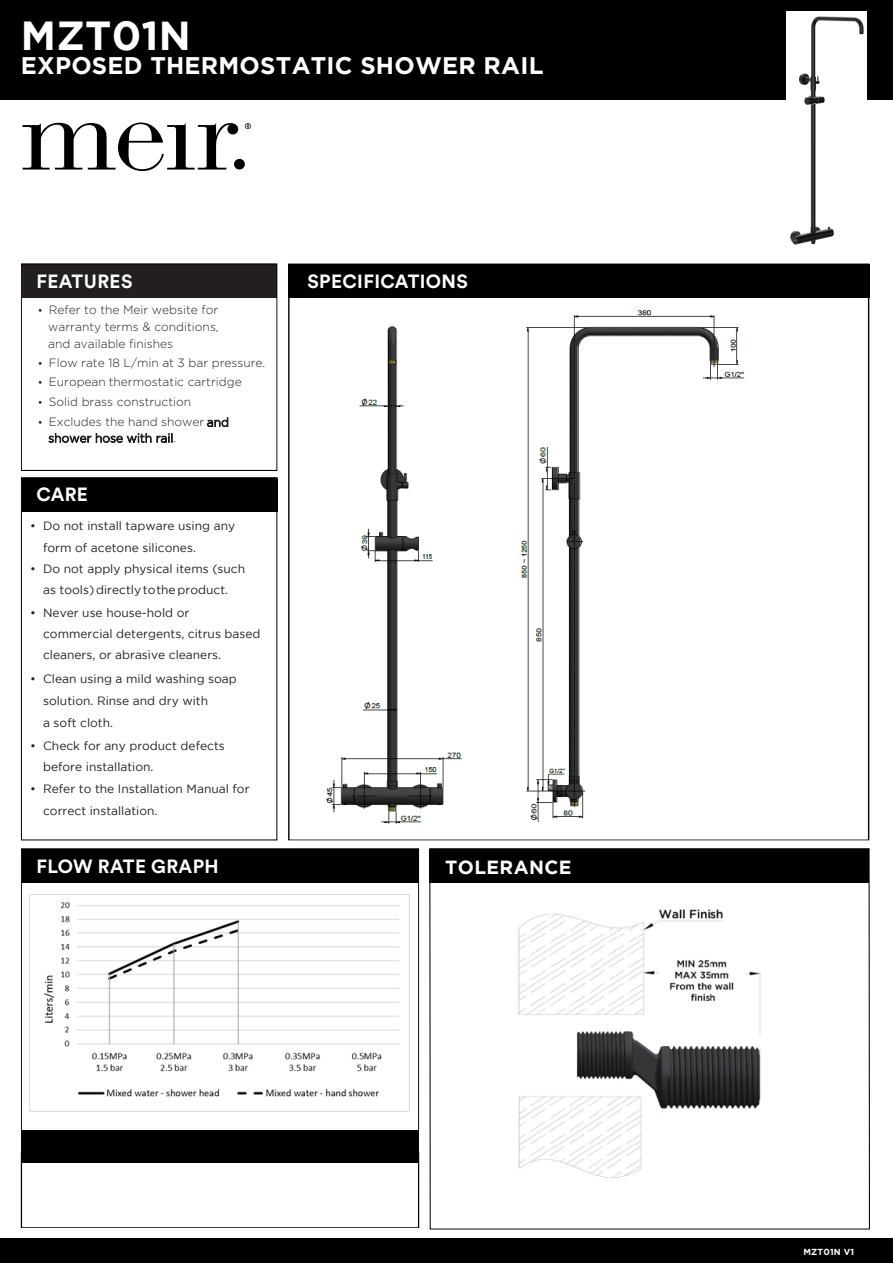
<style>
.page{position:relative;width:893px;height:1263px;background:#fff}
.page>*{position:absolute;margin:0;border:0;box-sizing:border-box;transform-origin:0 0}
.Main_Section_Header{font:700 40.5px "Gotham";letter-spacing:.005em;color:#fff}
.Main_Section_Header-2{font:700 24px "Gotham";letter-spacing:.01em;color:#fff}
.Main_Section_Header-3{font:700 18.9px "Circular Std";letter-spacing:.02em;color:#fff}
.t1{font:700 18.9px "Gotham";letter-spacing:.02em;color:#fff}
.t2{font:12px/21.3px "Gotham";color:#231f20}
.t3{font:300 12px/17px "Gotham";color:#231f20;text-align:justify}
.Main_and_Sidebar_Bod{font:700 8.7px "Gotham";letter-spacing:.02em;color:#fff}
.s1{font-family:"Gotham HTF";font-weight:400;font-size:10.35px}
.s2{font-family:"Gotham HTF"}
.s3{font-style:inherit}
</style>
<div class="page">
<div style="left:0;top:0;width:893px;height:100px;background:#000"></div>
<div style="left:22px;top:264px;width:254px;height:34px;background:#231f20"></div>
<div style="left:22px;top:478px;width:255px;height:33px;background:#000"></div>
<div style="left:22px;top:849px;width:397px;height:34px;background:#000"></div>
<div style="left:21px;top:1130px;width:398px;height:33px;background:#000"></div>
<div style="left:288px;top:264px;width:581px;height:34px;background:#000"></div>
<div style="left:0;top:1238px;width:893px;height:25px;background:#000"></div>
<div style="left:21px;top:264px;width:256px;height:207px;border:1px solid #000"></div>
<div style="left:21px;top:848px;width:398px;height:283px;border:1px solid #000"></div>
<div style="left:21px;top:1152px;width:398px;height:76px;border:1px solid #000"></div>
<div style="left:21px;top:477px;width:256px;height:363px;border:1px solid #000"></div>
<svg style="left:245px;top:123px;width:6px;height:6px"></svg>
<div style="left:234px;top:159px;width:11px;height:11px;background:#000;border-radius:50%"></div>
<svg style="left:23px;top:122px;width:213px;height:49px"></svg>
<div style="left:227px;top:124px;width:11px;height:10px;background:#000;border-radius:50%"></div>
<div style="left:429px;top:849px;width:440px;height:34px;background:#000"></div>
<img style="left:518px;top:909px;width:243px;height:269px">
<img style="left:786px;top:11px;width:81px;height:234px">
<img style="left:30px;top:894px;width:379px;height:203px">
<img style="left:326px;top:326px;width:136px;height:498px">
<img style="left:521px;top:310px;width:224px;height:512px">
<p class="Main_Section_Header" style="left:21px;top:12px;width:171px">MZT01N</p>
<p class="Main_Section_Header-2" style="left:21px;top:52px;width:524px">EXPOSED THERMOSTATIC SHOWER RAIL</p>
<p class="Main_Section_Header-3" style="left:36px;top:269px;width:98px">FEATURES</p>
<p class="t3" style="left:48px;top:301px;width:172px;text-indent:-11px"><span class="s1">•</span> Refer to the Meir website for warranty terms &amp; conditions, and available finishes</p>
<p class="t3" style="left:38px;top:354px;width:229px"><span class="s1">•</span> Flow rate 18 L/min at 3 bar pressure.</p>
<p class="t3" style="left:38px;top:373px;width:205px"><span class="s1">•</span> European thermostatic cartridge</p>
<p class="t3" style="left:38px;top:393px;width:155px"><span class="s1">•</span> Solid brass construction</p>
<p class="t3" style="left:48px;top:414px;width:182px;line-height:15.9px;text-indent:-11px"><span class="s1">•</span> Excludes the hand shower and shower hose with rail.</p>
<p class="Main_Section_Header-3" style="left:36px;top:482px;width:53px">CARE</p>
<p class="t2" style="left:43px;top:515px;width:194px;text-indent:-13px"><span class="s2">•</span> Do not install tapware using any form of acetone silicones.</p>
<p class="t2" style="left:30px;top:558px;width:216px;text-align:center"><span class="s2">•</span> Do not apply physical items (such as tools) directly to the product.</p>
<p class="t2" style="left:43px;top:601px;width:219px;text-indent:-13px"><span class="s2">•</span> Never use house-hold or commercial detergents, citrus based cleaners, or abrasive cleaners.</p>
<p class="t2" style="left:43px;top:668px;width:195px;line-height:21.9px;text-indent:-13px"><span class="s2">•</span> Clean using a mild washing soap solution. Rinse and dry with<br>a soft cloth.</p>
<p class="t2" style="left:43px;top:735px;width:183px;text-indent:-13px"><span class="s2">•</span> Check for any product defects before installation.</p>
<p class="t2" style="left:43px;top:778px;width:208px;text-indent:-13px"><span class="s2">•</span> Refer to the Installation Manual for correct installation.</p>
<p class="Main_Section_Header-3" style="left:36px;top:854px;width:184px">FLOW RATE GRAPH</p>
<p class="Main_Section_Header-3" style="left:307px;top:269px;width:162px">SPECIFICATIONS</p>
<h3 class="t1" style="left:445px;top:856px;width:128px">TOLERANCE</h3>
<p class="Main_and_Sidebar_Bod" style="left:803px;top:1246px;width:52px">MZT01N <span class="s3">V1</span></p>
</div>
